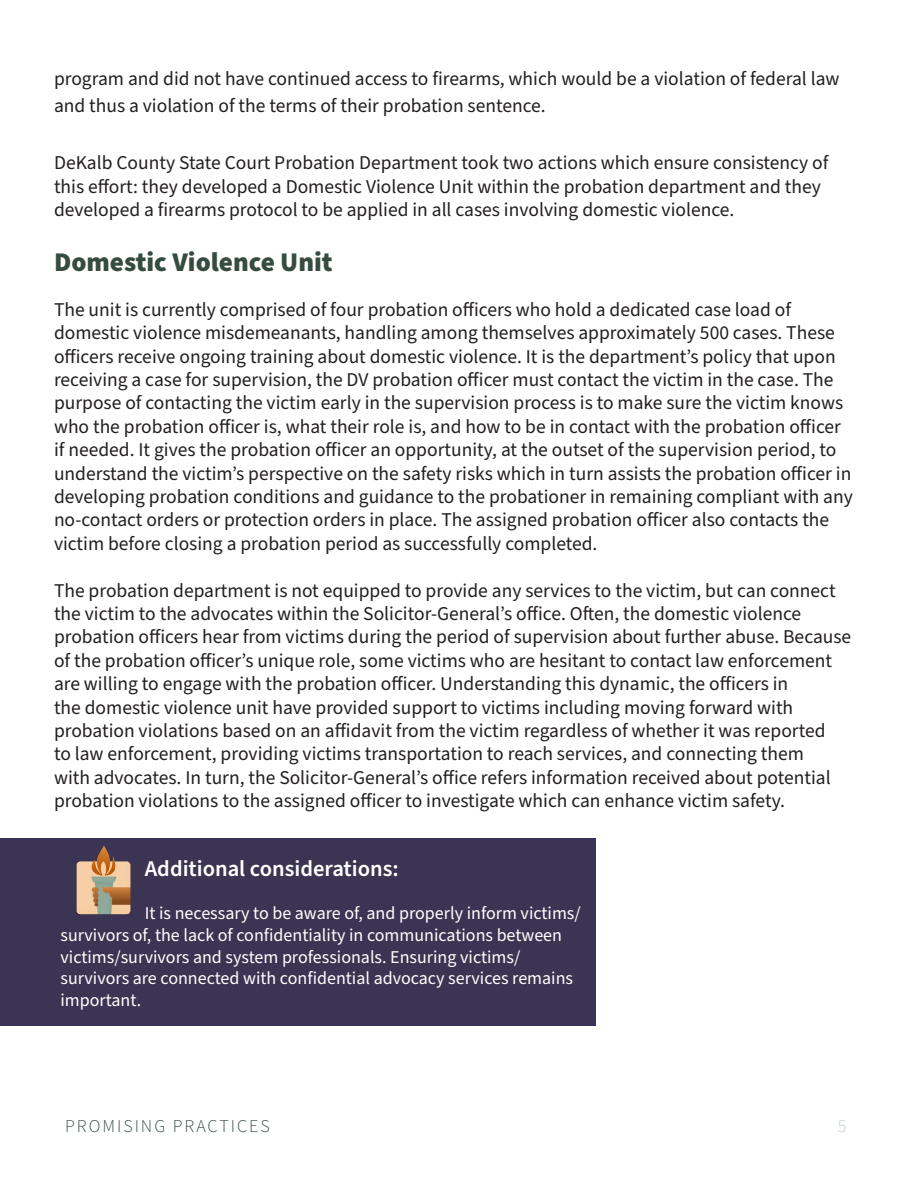
<style>
.page{position:relative;width:918px;height:1188px;background:#fff}
.page>*{position:absolute;margin:0;border:0;box-sizing:border-box;transform-origin:0 0}
.t1{font:900 27px "Source Sans Pro";color:#364c41}
.t2{font:600 22.5px "Source Sans Pro";color:#fff}
.t3{font:19.5px/23.4px "Source Sans Pro";color:#231f20}
.t4{font:18px/21.6px "Source Sans Pro";color:#fff}
.t5{font:300 18px "Source Sans Pro";letter-spacing:.11em;color:#364c41}
.t6{font:300 18px "Source Sans Pro";color:#b8c7d4}
</style>
<div class="page">
<div style="left:0;top:838px;width:595px;height:188px;background:#3b3452"></div>
<img style="left:76px;top:845px;width:55px;height:70px">
<p class="t3" style="left:54px;top:65px;width:787px;line-height:27px">program and did not have continued access to firearms, which would be a violation of federal law and thus a violation of the terms of their probation sentence.</p>
<p class="t3" style="left:54px;top:152px;width:776px">DeKalb County State Court Probation Department took two actions which ensure consistency of this effort: they developed a Domestic Violence Unit within the probation department and they developed a firearms protocol to be applied in all cases involving domestic violence.</p>
<p class="t1" style="left:54px;top:243px;width:280px">Domestic Violence Unit</p>
<p class="t3" style="left:54px;top:298px;width:800px">The unit is currently comprised of four probation officers who hold a dedicated case load of domestic violence misdemeanants, handling among themselves approximately 500 cases. These officers receive ongoing training about domestic violence. It is the department’s policy that upon receiving a case for supervision, the DV probation officer must contact the victim in the case. The purpose of contacting the victim early in the supervision process is to make sure the victim knows who the probation officer is, what their role is, and how to be in contact with the probation officer if needed. It gives the probation officer an opportunity, at the outset of the supervision period, to understand the victim’s perspective on the safety risks which in turn assists the probation officer in developing probation conditions and guidance to the probationer in remaining compliant with any no-contact orders or protection orders in place. The assigned probation officer also contacts the victim before closing a probation period as successfully completed.</p>
<p class="t3" style="left:54px;top:579px;width:799px">The probation department is not equipped to provide any services to the victim, but can connect the victim to the advocates within the Solicitor-General’s office. Often, the domestic violence probation officers hear from victims during the period of supervision about further abuse. Because of the probation officer’s unique role, some victims who are hesitant to contact law enforcement are willing to engage with the probation officer. Understanding this dynamic, the officers in<br>the domestic violence unit have provided support to victims including moving forward with probation violations based on an affidavit from the victim regardless of whether it was reported<br>to law enforcement, providing victims transportation to reach services, and connecting them<br>with advocates. In turn, the Solicitor-General’s office refers information received about potential probation violations to the assigned officer to investigate which can enhance victim safety.</p>
<p class="t2" style="left:145px;top:854px;width:255px">Additional considerations:</p>
<p class="t4" style="left:60px;top:903px;width:522px;text-indent:84px">It is necessary to be aware of, and properly inform victims/ survivors of, the lack of confidentiality in communications between victims/survivors and system professionals. Ensuring victims/ survivors are connected with confidential advocacy services remains important.</p>
<p class="t5" style="left:65px;top:1114px;width:206px">PROMISING PRACTICES</p>
<p class="t6" style="left:838px;top:1114px;width:10px">5</p>
</div>
